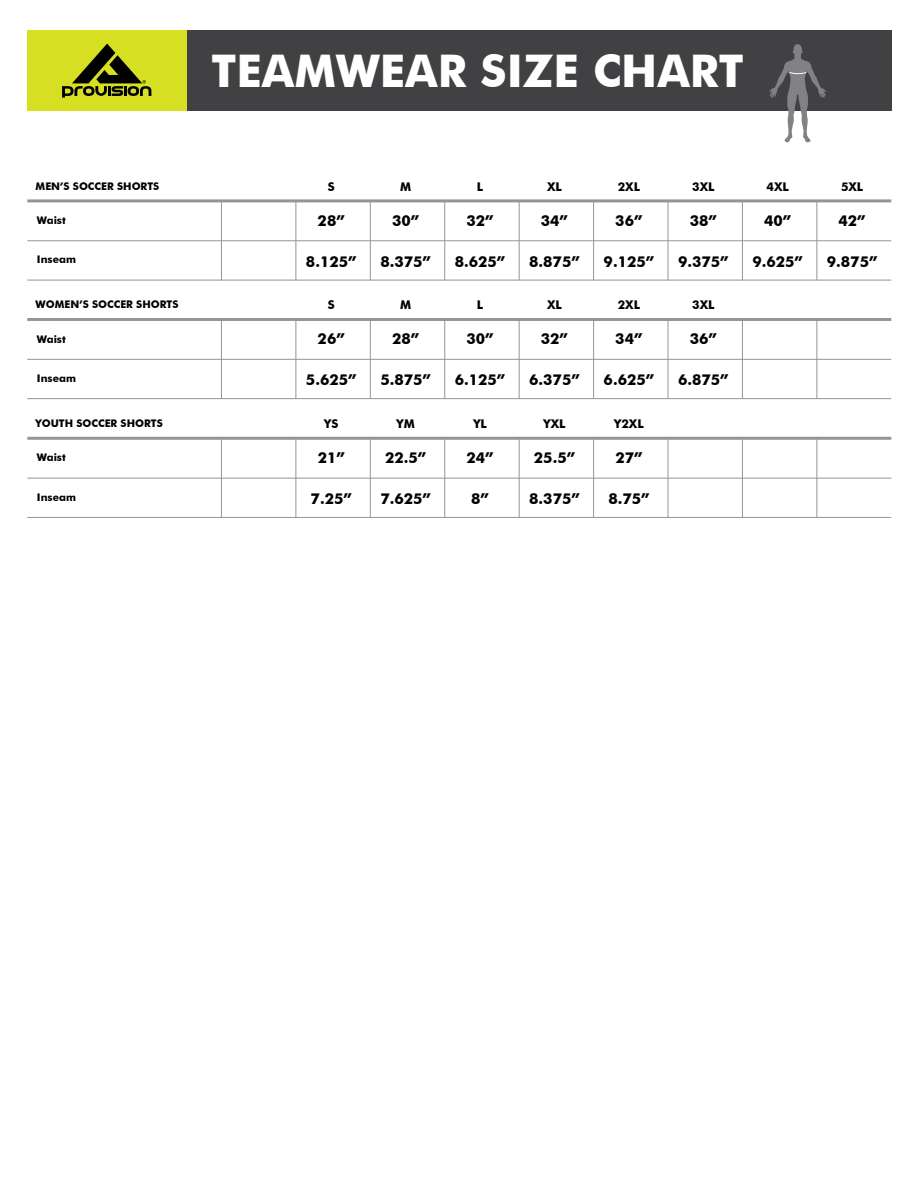
<style>
.page{position:relative;width:918px;height:1188px;background:#fff}
.page>*{position:absolute;margin:0;border:0;box-sizing:border-box;transform-origin:0 0}
.t1{font:700 45px "Futura BT";color:#fff}
.t2{font:700 15px "Futura BT";color:#000}
.t3{font:700 12px "Futura BT";color:#000}
.t4{font:700 10.5px "Futura BT";color:#000}
</style>
<div class="page">
<div style="left:28px;top:30px;width:159px;height:81px;background:#d7df23"></div>
<div style="left:187px;top:30px;width:705px;height:81px;background:#414042"></div>
<svg style="left:62px;top:44px;width:89px;height:54px"></svg>
<svg style="left:769px;top:44px;width:57px;height:99px"></svg>
<hr style="left:27px;top:199px;width:864px;height:3px;background:#939598">
<hr style="left:27px;top:280px;width:864px;height:1px;background:#939598">
<hr style="left:27px;top:240px;width:864px;height:1px;background:#939598">
<hr style="left:221px;top:201px;width:1px;height:79px;background:#939598">
<hr style="left:296px;top:201px;width:1px;height:79px;background:#939598">
<hr style="left:370px;top:201px;width:1px;height:79px;background:#939598">
<hr style="left:444px;top:201px;width:1px;height:79px;background:#939598">
<hr style="left:519px;top:201px;width:1px;height:79px;background:#939598">
<hr style="left:593px;top:201px;width:1px;height:79px;background:#939598">
<hr style="left:668px;top:201px;width:1px;height:79px;background:#939598">
<hr style="left:816px;top:201px;width:1px;height:79px;background:#939598">
<hr style="left:742px;top:201px;width:1px;height:79px;background:#939598">
<hr style="left:27px;top:318px;width:864px;height:3px;background:#939598">
<hr style="left:27px;top:398px;width:864px;height:1px;background:#939598">
<hr style="left:27px;top:359px;width:864px;height:1px;background:#939598">
<hr style="left:221px;top:320px;width:1px;height:79px;background:#939598">
<hr style="left:296px;top:320px;width:1px;height:79px;background:#939598">
<hr style="left:370px;top:320px;width:1px;height:79px;background:#939598">
<hr style="left:444px;top:320px;width:1px;height:79px;background:#939598">
<hr style="left:519px;top:320px;width:1px;height:79px;background:#939598">
<hr style="left:593px;top:320px;width:1px;height:79px;background:#939598">
<hr style="left:668px;top:320px;width:1px;height:79px;background:#939598">
<hr style="left:816px;top:320px;width:1px;height:79px;background:#939598">
<hr style="left:742px;top:320px;width:1px;height:79px;background:#939598">
<hr style="left:27px;top:437px;width:864px;height:3px;background:#939598">
<hr style="left:27px;top:517px;width:864px;height:1px;background:#939598">
<hr style="left:27px;top:478px;width:864px;height:1px;background:#939598">
<hr style="left:221px;top:438px;width:1px;height:80px;background:#939598">
<hr style="left:296px;top:438px;width:1px;height:80px;background:#939598">
<hr style="left:370px;top:438px;width:1px;height:80px;background:#939598">
<hr style="left:444px;top:438px;width:1px;height:80px;background:#939598">
<hr style="left:519px;top:438px;width:1px;height:80px;background:#939598">
<hr style="left:593px;top:438px;width:1px;height:80px;background:#939598">
<hr style="left:668px;top:438px;width:1px;height:80px;background:#939598">
<hr style="left:816px;top:438px;width:1px;height:80px;background:#939598">
<hr style="left:742px;top:438px;width:1px;height:80px;background:#939598">
<h1 class="t1" style="left:212px;top:44px;width:534px">TEAMWEAR SIZE CHART</h1>
<p class="t4" style="left:36px;top:179px;width:125px">MEN’S SOCCER SHORTS</p>
<p class="t3" style="left:328px;top:179px;width:8px">S</p>
<p class="t3" style="left:400px;top:179px;width:13px">M</p>
<p class="t3" style="left:477px;top:179px;width:8px">L</p>
<p class="t3" style="left:547px;top:179px;width:16px">XL</p>
<p class="t3" style="left:618px;top:179px;width:24px">2XL</p>
<p class="t3" style="left:692px;top:179px;width:24px">3XL</p>
<p class="t3" style="left:767px;top:179px;width:24px">4XL</p>
<p class="t3" style="left:841px;top:179px;width:24px">5XL</p>
<p class="t4" style="left:37px;top:214px;width:30px">Waist</p>
<p class="t2" style="left:318px;top:211px;width:29px">28”</p>
<p class="t2" style="left:392px;top:211px;width:29px">30”</p>
<p class="t2" style="left:466px;top:211px;width:29px">32”</p>
<p class="t2" style="left:541px;top:211px;width:29px">34”</p>
<p class="t2" style="left:615px;top:211px;width:29px">36”</p>
<p class="t2" style="left:690px;top:211px;width:29px">38”</p>
<p class="t2" style="left:764px;top:211px;width:29px">40”</p>
<p class="t2" style="left:839px;top:211px;width:29px">42”</p>
<p class="t4" style="left:37px;top:253px;width:41px">Inseam</p>
<p class="t4" style="left:36px;top:298px;width:144px">WOMEN’S SOCCER SHORTS</p>
<p class="t3" style="left:328px;top:298px;width:8px">S</p>
<p class="t3" style="left:400px;top:298px;width:13px">M</p>
<p class="t3" style="left:477px;top:298px;width:8px">L</p>
<p class="t3" style="left:547px;top:298px;width:16px">XL</p>
<p class="t3" style="left:618px;top:298px;width:24px">2XL</p>
<p class="t3" style="left:692px;top:298px;width:24px">3XL</p>
<p class="t2" style="left:306px;top:252px;width:52px">8.125”</p>
<p class="t2" style="left:380px;top:252px;width:52px">8.375”</p>
<p class="t2" style="left:455px;top:252px;width:52px">8.625”</p>
<p class="t2" style="left:529px;top:252px;width:52px">8.875”</p>
<p class="t2" style="left:604px;top:252px;width:52px">9.125”</p>
<p class="t2" style="left:678px;top:252px;width:52px">9.375”</p>
<p class="t2" style="left:752px;top:252px;width:52px">9.625”</p>
<p class="t2" style="left:827px;top:252px;width:52px">9.875”</p>
<p class="t4" style="left:37px;top:332px;width:30px">Waist</p>
<p class="t2" style="left:318px;top:330px;width:29px">26”</p>
<p class="t2" style="left:392px;top:330px;width:29px">28”</p>
<p class="t2" style="left:466px;top:330px;width:29px">30”</p>
<p class="t2" style="left:541px;top:330px;width:29px">32”</p>
<p class="t2" style="left:615px;top:330px;width:29px">34”</p>
<p class="t2" style="left:690px;top:330px;width:29px">36”</p>
<p class="t4" style="left:37px;top:372px;width:41px">Inseam</p>
<p class="t4" style="left:36px;top:417px;width:129px">YOUTH SOCCER SHORTS</p>
<p class="t3" style="left:324px;top:417px;width:16px">YS</p>
<p class="t3" style="left:397px;top:417px;width:20px">YM</p>
<p class="t3" style="left:473px;top:417px;width:15px">YL</p>
<p class="t3" style="left:544px;top:417px;width:24px">YXL</p>
<p class="t3" style="left:614px;top:417px;width:31px">Y2XL</p>
<p class="t2" style="left:306px;top:371px;width:52px">5.625”</p>
<p class="t2" style="left:380px;top:371px;width:52px">5.875”</p>
<p class="t2" style="left:455px;top:371px;width:52px">6.125”</p>
<p class="t2" style="left:529px;top:371px;width:52px">6.375”</p>
<p class="t2" style="left:604px;top:371px;width:52px">6.625”</p>
<p class="t2" style="left:678px;top:371px;width:52px">6.875”</p>
<p class="t4" style="left:37px;top:451px;width:30px">Waist</p>
<p class="t2" style="left:318px;top:449px;width:29px">21”</p>
<p class="t2" style="left:385px;top:449px;width:43px">22.5”</p>
<p class="t2" style="left:467px;top:449px;width:29px">24”</p>
<p class="t2" style="left:534px;top:449px;width:43px">25.5”</p>
<p class="t2" style="left:615px;top:449px;width:29px">27”</p>
<p class="t4" style="left:37px;top:491px;width:41px">Inseam</p>
<p class="t2" style="left:311px;top:489px;width:43px">7.25”</p>
<p class="t2" style="left:380px;top:489px;width:52px">7.625”</p>
<p class="t2" style="left:471px;top:489px;width:19px">8”</p>
<p class="t2" style="left:529px;top:489px;width:52px">8.375”</p>
<p class="t2" style="left:608px;top:489px;width:43px">8.75”</p>
</div>
